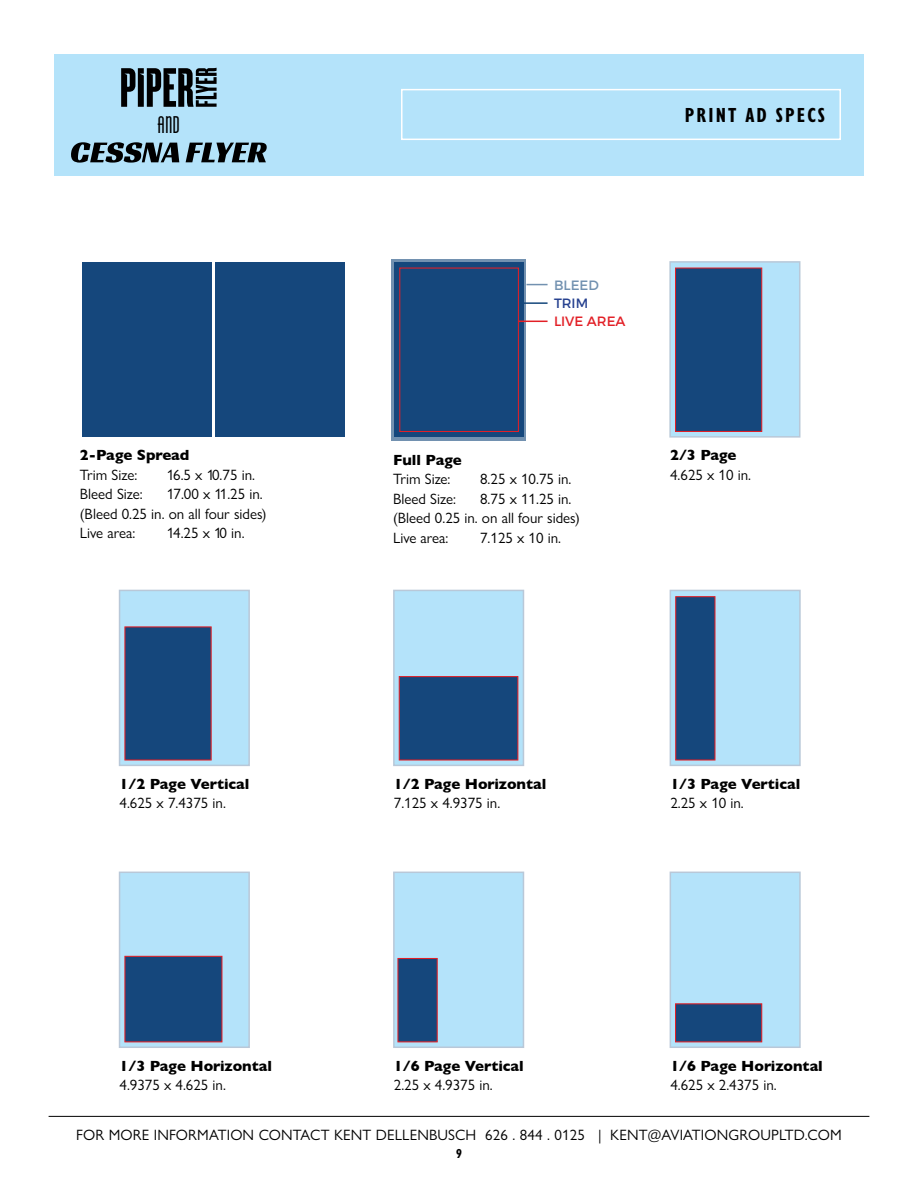
<style>
.page{position:relative;width:918px;height:1188px;background:#fff}
.page>*{position:absolute;margin:0;border:0;box-sizing:border-box;transform-origin:0 0}
.t1{font:22.5px "Phenix American";color:#000}
.t2{font:700 condensed 21px "Gill Sans Nova";letter-spacing:.1em;color:#000}
.t3{font:15px/19.5px "Gill Sans Nova";color:#000}
.t4{font:700 15px "Gill Sans";color:#000}
.t5{font:13.5px "Montserrat";color:#e21f26}
.t6{font:13.5px "Montserrat";color:#7291b0}
.t7{font:13.5px "Montserrat";color:#25408f}
.t8{font:700 condensed 13.5px "Gill Sans Nova";color:#000}
</style>
<div class="page">
<div style="left:54px;top:54px;width:810px;height:122px;background:#b4e3fa"></div>
<svg style="left:71px;top:142px;width:108px;height:21px"></svg>
<svg style="left:186px;top:143px;width:81px;height:19px"></svg>
<svg style="left:121px;top:68px;width:96px;height:39px"></svg>
<hr style="left:49px;top:1116px;width:820px;height:1px;background:#000">
<div style="left:392px;top:259px;width:134px;height:182px;background:#7291b0"></div>
<div style="left:82px;top:262px;width:130px;height:175px;background:#15477c"></div>
<div style="left:215px;top:262px;width:130px;height:175px;background:#15477c"></div>
<div style="left:669px;top:261px;width:131px;height:177px;background:#b4e3fa;border:2px solid #b9c8d8"></div>
<div style="left:119px;top:590px;width:131px;height:176px;background:#b4e3fa;border:2px solid #b9c8d8"></div>
<div style="left:119px;top:872px;width:131px;height:176px;background:#b4e3fa;border:2px solid #b9c8d8"></div>
<div style="left:393px;top:590px;width:131px;height:176px;background:#b4e3fa;border:2px solid #b9c8d8"></div>
<div style="left:393px;top:872px;width:131px;height:176px;background:#b4e3fa;border:2px solid #b9c8d8"></div>
<div style="left:670px;top:590px;width:131px;height:176px;background:#b4e3fa;border:2px solid #b9c8d8"></div>
<div style="left:670px;top:872px;width:131px;height:176px;background:#b4e3fa;border:2px solid #b9c8d8"></div>
<div style="left:394px;top:262px;width:130px;height:175px;background:#15477c"></div>
<div style="left:399px;top:268px;width:120px;height:164px;border:1px solid #e21f26"></div>
<div style="left:675px;top:268px;width:87px;height:164px;background:#15477c;border:1px solid #e21f26"></div>
<div style="left:124px;top:626px;width:88px;height:135px;background:#15477c"></div>
<div style="left:124px;top:956px;width:98px;height:86px;background:#15477c"></div>
<div style="left:399px;top:676px;width:119px;height:85px;background:#15477c;border:1px solid #e21f26"></div>
<div style="left:675px;top:596px;width:40px;height:165px;background:#15477c;border:1px solid #e21f26"></div>
<div style="left:397px;top:958px;width:41px;height:84px;background:#15477c;border:1px solid #e21f26"></div>
<div style="left:675px;top:1003px;width:87px;height:39px;background:#15477c;border:1px solid #e21f26"></div>
<svg style="left:526px;top:284px;width:22px;height:1px"></svg>
<hr style="left:523px;top:302px;width:25px;height:2px;background:#15477c">
<hr style="left:518px;top:321px;width:30px;height:1px;background:#e21f26">
<div style="left:401px;top:89px;width:440px;height:51px;border:2px solid #fff"></div>
<h1 class="t1" style="left:158px;top:112px;width:24px">AND</h1>
<h2 class="t2" style="left:685px;top:101px;width:142px">PRINT AD SPECS</h2>
<p class="t6" style="left:554px;top:277px;width:46px">BLEED</p>
<p class="t7" style="left:554px;top:295px;width:36px">TRIM</p>
<p class="t5" style="left:554px;top:313px;width:73px">LIVE AREA</p>
<p class="t4" style="left:80px;top:443px;width:111px">2-Page Spread</p>
<p class="t3" style="left:80px;top:465px;width:59px">Trim Size:</p>
<p class="t3" style="left:167px;top:465px;width:90px">16.5 x 10.75 in.</p>
<p class="t3" style="left:80px;top:484px;width:64px">Bleed Size:</p>
<p class="t3" style="left:80px;top:484px;width:188px;text-indent:87px">17.00 x 11.25 in. (Bleed 0.25 in. on all four sides)<br>Live area:</p>
<p class="t3" style="left:167px;top:523px;width:79px">14.25 x 10 in.</p>
<p class="t4" style="left:393px;top:448px;width:70px">Full Page</p>
<p class="t3" style="left:393px;top:469px;width:59px">Trim Size:</p>
<p class="t3" style="left:480px;top:469px;width:93px">8.25 x 10.75 in.</p>
<p class="t3" style="left:393px;top:489px;width:64px">Bleed Size:</p>
<p class="t3" style="left:393px;top:489px;width:188px;text-indent:87px">8.75 x 11.25 in. (Bleed 0.25 in. on all four sides)<br>Live area:</p>
<p class="t3" style="left:480px;top:528px;width:82px">7.125 x 10 in.</p>
<p class="t4" style="left:670px;top:443px;width:68px">2/3 Page</p>
<p class="t3" style="left:670px;top:465px;width:82px">4.625 x 10 in.</p>
<p class="t4" style="left:120px;top:772px;width:131px">1/2 Page Vertical</p>
<p class="t3" style="left:120px;top:793px;width:108px">4.625 x 7.4375 in.</p>
<p class="t4" style="left:394px;top:772px;width:154px">1/2 Page Horizontal</p>
<p class="t3" style="left:394px;top:793px;width:108px">7.125 x 4.9375 in.</p>
<p class="t4" style="left:670px;top:772px;width:131px">1/3 Page Vertical</p>
<p class="t3" style="left:670px;top:793px;width:75px">2.25 x 10 in.</p>
<p class="t4" style="left:120px;top:1054px;width:154px">1/3 Page Horizontal</p>
<p class="t3" style="left:120px;top:1075px;width:108px">4.9375 x 4.625 in.</p>
<p class="t4" style="left:394px;top:1054px;width:131px">1/6 Page Vertical</p>
<p class="t3" style="left:394px;top:1075px;width:100px">2.25 x 4.9375 in.</p>
<p class="t4" style="left:670px;top:1054px;width:154px">1/6 Page Horizontal</p>
<p class="t3" style="left:670px;top:1075px;width:108px">4.625 x 2.4375 in.</p>
<p class="t3" style="left:76px;top:1125px;width:767px">FOR MORE INFORMATION CONTACT KENT DELLENBUSCH 626 . 844 . 0125 | KENT@AVIATIONGROUPLTD.COM</p>
<p class="t8" style="left:456px;top:1144px;width:7px">9</p>
</div>
